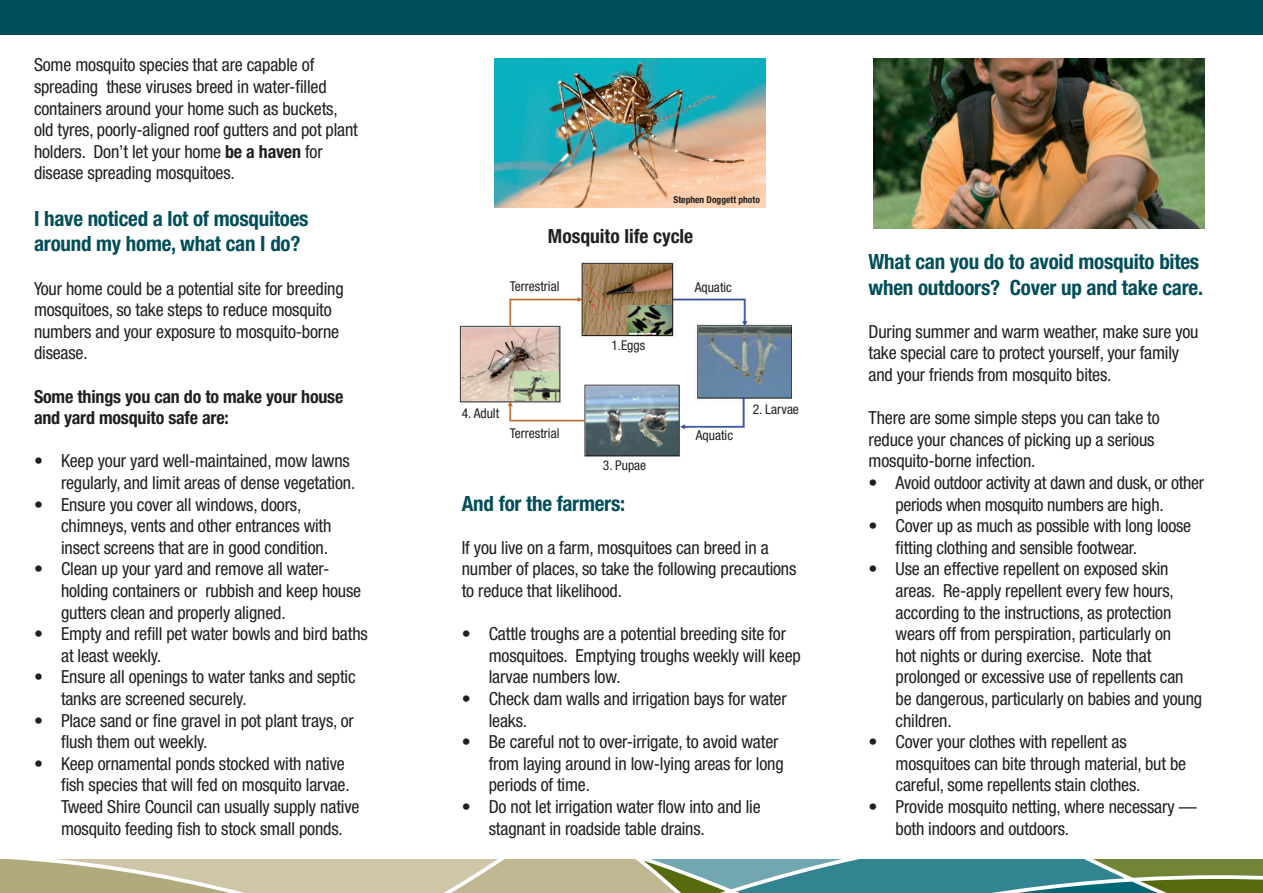
<style>
.page{position:relative;width:1263px;height:893px;background:#fff}
.page>*{position:absolute;margin:0;border:0;box-sizing:border-box;transform-origin:0 0}
.t1{font:700 condensed 21px/25.2px "Helvetica Neue LT Std";letter-spacing:-.01em;color:#004e59}
.t2{font:700 condensed 19.5px "Helvetica Neue LT Std";color:#231f20}
.t3{font:condensed 18px/21.6px "Helvetica Neue LT Std";letter-spacing:-.01em;color:#231f20}
.t4{font:700 condensed 18px/21.6px "Helvetica Neue LT Std";letter-spacing:-.01em;color:#231f20}
.t5{font:condensed 13.5px "Helvetica Neue LT Std";color:#231f20}
.t6{font:700 condensed 9.45px "Helvetica Neue LT Std";color:#231f20}
.s1{font-weight:700}
</style>
<div class="page">
<div style="left:0;top:0;width:1263px;height:34px;background:#004e59"></div>
<svg style="left:0;top:859px;width:1263px;height:34px;background:#92a991"></svg>
<img style="left:494px;top:58px;width:272px;height:149px">
<img style="left:460px;top:262px;width:332px;height:195px">
<img style="left:873px;top:58px;width:331px;height:171px">
<p class="t3" style="left:34px;top:54px;width:325px">Some mosquito species that are capable of spreading these viruses breed in water-filled containers around your home such as buckets, old tyres, poorly-aligned roof gutters and pot plant holders. Don’t let your home <span class="s1">be a haven</span> for disease spreading mosquitoes.</p>
<p class="t1" style="left:34px;top:206px;width:276px">I have noticed a lot of mosquitoes around my home, what can I do?</p>
<p class="t3" style="left:34px;top:277px;width:311px">Your home could be a potential site for breeding mosquitoes, so take steps to reduce mosquito numbers and your exposure to mosquito-borne disease.</p>
<p class="t4" style="left:34px;top:385px;width:311px">Some things you can do to make your house and yard mosquito safe are:</p>
<p class="t3" style="left:61px;top:450px;width:296px;text-indent:-27px">• Keep your yard well-maintained, mow lawns regularly, and limit areas of dense vegetation.</p>
<p class="t3" style="left:61px;top:493px;width:272px;text-indent:-27px">• Ensure you cover all windows, doors, chimneys, vents and other entrances with insect screens that are in good condition.</p>
<p class="t3" style="left:61px;top:558px;width:302px;text-indent:-27px">• Clean up your yard and remove all water&shy;holding containers or rubbish and keep house gutters clean and properly aligned.</p>
<p class="t3" style="left:61px;top:623px;width:308px;text-indent:-27px">• Empty and refill pet water bowls and bird baths at least weekly.</p>
<p class="t3" style="left:61px;top:666px;width:296px;text-indent:-27px">• Ensure all openings to water tanks and septic tanks are screened securely.</p>
<p class="t3" style="left:61px;top:709px;width:294px;text-indent:-27px">• Place sand or fine gravel in pot plant trays, or flush them out weekly.</p>
<p class="t3" style="left:61px;top:752px;width:300px;text-indent:-27px">• Keep ornamental ponds stocked with native fish species that will fed on mosquito larvae.<br>Tweed Shire Council can usually supply native mosquito feeding fish to stock small ponds.</p>
<p class="t6" style="left:673px;top:194px;width:88px">Stephen Doggett photo</p>
<p class="t2" style="left:548px;top:224px;width:147px">Mosquito life cycle</p>
<p class="t5" style="left:510px;top:278px;width:51px">Terrestrial</p>
<p class="t5" style="left:695px;top:279px;width:39px">Aquatic</p>
<p class="t5" style="left:462px;top:405px;width:39px">4. Adult</p>
<p class="t5" style="left:510px;top:425px;width:51px">Terrestrial</p>
<p class="t5" style="left:611px;top:338px;width:35px">1.Eggs</p>
<p class="t5" style="left:603px;top:458px;width:45px">3. Pupae</p>
<p class="t5" style="left:696px;top:428px;width:39px">Aquatic</p>
<p class="t5" style="left:753px;top:402px;width:48px">2. Larvae</p>
<p class="t1" style="left:462px;top:490px;width:165px">And for the farmers:</p>
<p class="t3" style="left:462px;top:536px;width:336px">If you live on a farm, mosquitoes can breed in a number of places, so take the following precautions to reduce that likelihood.</p>
<p class="t3" style="left:489px;top:623px;width:313px;text-indent:-27px">• Cattle troughs are a potential breeding site for mosquitoes. Emptying troughs weekly will keep larvae numbers low.</p>
<p class="t3" style="left:489px;top:688px;width:299px;text-indent:-27px">• Check dam walls and irrigation bays for water leaks.</p>
<p class="t3" style="left:489px;top:731px;width:296px;text-indent:-27px">• Be careful not to over-irrigate, to avoid water from laying around in low-lying areas for long periods of time.</p>
<p class="t3" style="left:489px;top:796px;width:273px;text-indent:-27px">• Do not let irrigation water flow into and lie stagnant in roadside table drains.</p>
<p class="t1" style="left:868px;top:249px;width:336px">What can you do to avoid mosquito bites when outdoors? Cover up and take care.</p>
<p class="t3" style="left:868px;top:320px;width:331px">During summer and warm weather, make sure you take special care to protect yourself, your family and your friends from mosquito bites.</p>
<p class="t3" style="left:868px;top:407px;width:293px">There are some simple steps you can take to reduce your chances of picking up a serious mosquito-borne infection.</p>
<p class="t3" style="left:895px;top:472px;width:310px;text-indent:-27px">• Avoid outdoor activity at dawn and dusk, or other periods when mosquito numbers are high.</p>
<p class="t3" style="left:895px;top:515px;width:297px;text-indent:-27px">• Cover up as much as possible with long loose fitting clothing and sensible footwear.</p>
<p class="t3" style="left:895px;top:558px;width:308px;text-indent:-27px">• Use an effective repellent on exposed skin areas. Re-apply repellent every few hours, according to the instructions, as protection wears off from perspiration, particularly on<br>hot nights or during exercise. Note that prolonged or excessive use of repellents can be dangerous, particularly on babies and young children.</p>
<p class="t3" style="left:895px;top:731px;width:292px;text-indent:-27px">• Cover your clothes with repellent as mosquitoes can bite through material, but be careful, some repellents stain clothes.</p>
<p class="t3" style="left:895px;top:796px;width:303px;text-indent:-27px">• Provide mosquito netting, where necessary — both indoors and outdoors.</p>
</div>
